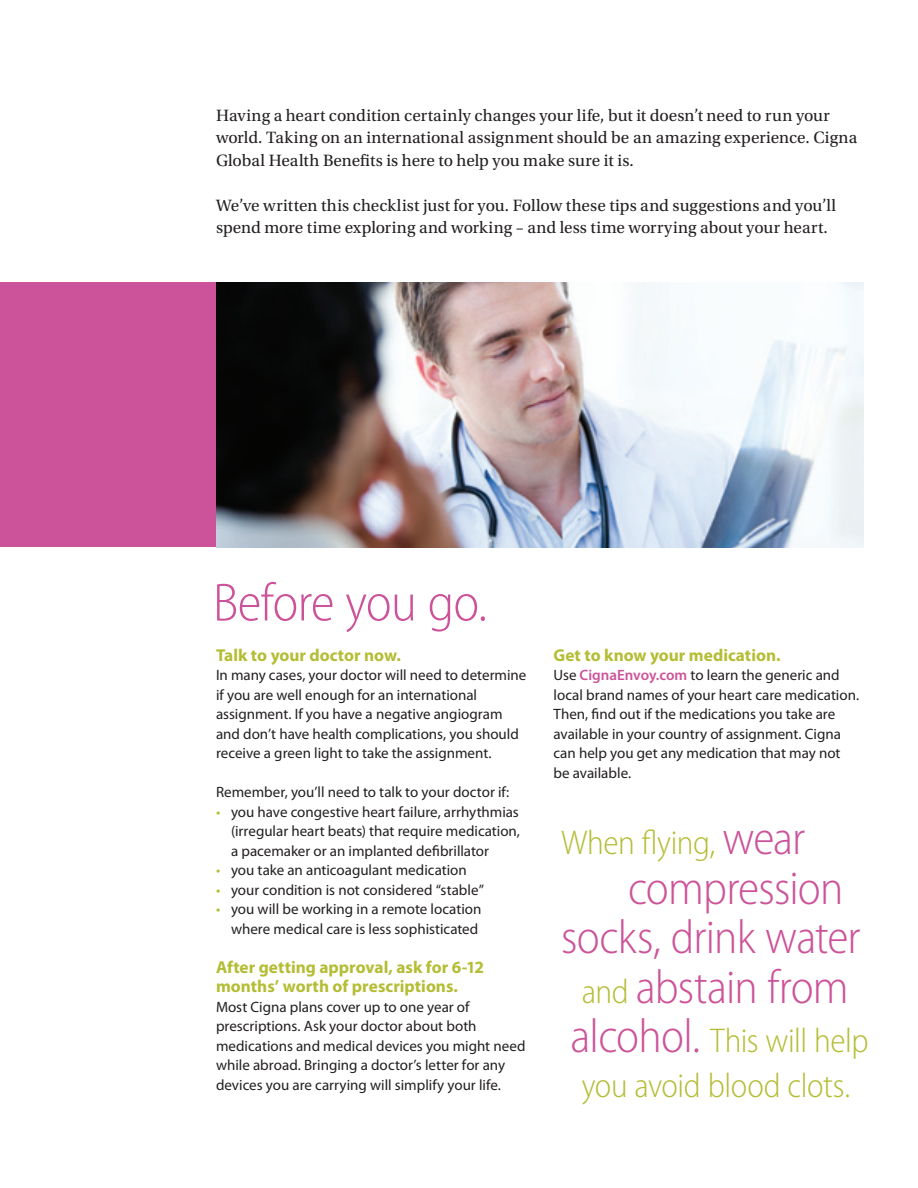
<style>
.page{position:relative;width:918px;height:1188px;background:#fff}
.page>*{position:absolute;margin:0;border:0;box-sizing:border-box;transform-origin:0 0}
.t1{font:300 semi-condensed 54px "Myriad Pro";letter-spacing:-.015em;color:#cc5399}
.t2{font:300 semi-condensed 48px/49.5px "Myriad Pro";letter-spacing:-.02em;color:#cc5399}
.t3{font:300 semi-condensed 34.5px "Myriad Pro";letter-spacing:-.015em;color:#b4bd34}
.t4{font:17.25px/22.5px "Utopia Std";color:#231f20}
.t5{font:700 17.25px/19.5px "Myriad Pro";color:#b4bd34}
.t6{font:15px/19.5px "Myriad Pro";color:#231f20}
.s1{color:#b4bd34}
.s2{font-weight:600;color:#cc5399}
.s3{font-size:48px;color:#cc5399}
.s4{font-size:34.5px;color:#b4bd34}
</style>
<div class="page">
<img style="left:216px;top:283px;width:648px;height:264px">
<div style="left:0;top:283px;width:216px;height:264px;background:#cc5399"></div>
<p class="t4" style="left:216px;top:104px;width:643px">Having a heart condition certainly changes your life, but it doesn’t need to run your world. Taking on an international assignment should be an amazing experience. Cigna<br>Global Health Benefits is here to help you make sure it is.</p>
<p class="t4" style="left:216px;top:194px;width:622px">We’ve written this checklist just for you. Follow these tips and suggestions and you’ll spend more time exploring and working – and less time worrying about your heart.</p>
<p class="t1" style="left:213px;top:573px;width:276px">Before you go.</p>
<p class="t5" style="left:216px;top:646px;width:186px">Talk to your doctor now.</p>
<p class="t6" style="left:216px;top:666px;width:312px">In many cases, your doctor will need to determine if you are well enough for an international assignment. If you have a negative angiogram and don’t have health complications, you should receive a green light to take the assignment.</p>
<p class="t6" style="left:216px;top:783px;width:295px">Remember, you’ll need to talk to your doctor if:</p>
<p class="t6" style="left:231px;top:802px;width:291px;text-align:justify;text-indent:-15px"><span class="s1">•</span> you have congestive heart failure, arrhythmias (irregular heart beats) that require medication, a pacemaker or an implanted defibrillator</p>
<p class="t6" style="left:216px;top:861px;width:252px"><span class="s1">•</span> you take an anticoagulant medication</p>
<p class="t6" style="left:216px;top:880px;width:270px"><span class="s1">•</span> your condition is not considered “stable”</p>
<p class="t6" style="left:216px;top:900px;width:267px"><span class="s1">•</span> you will be working in a remote location</p>
<p class="t6" style="left:231px;top:919px;width:249px">where medical care is less sophisticated</p>
<p class="t5" style="left:216px;top:958px;width:270px">After getting approval, ask for 6-12 months’ worth of prescriptions.</p>
<p class="t6" style="left:216px;top:997px;width:311px">Most Cigna plans cover up to one year of prescriptions. Ask your doctor about both medications and medical devices you might need while abroad. Bringing a doctor’s letter for any devices you are carrying will simplify your life.</p>
<p class="t5" style="left:554px;top:646px;width:229px">Get to know your medication.</p>
<p class="t6" style="left:554px;top:666px;width:307px">Use <span class="s2">CignaEnvoy.com</span> to learn the generic and local brand names of your heart care medication.<br>Then, find out if the medications you take are available in your country of assignment. Cigna can help you get any medication that may not be available.</p>
<p class="t3" style="left:561px;top:824px;width:246px">When flying, <span class="s3">wear</span></p>
<p class="t2" style="left:561px;top:864px;width:301px;text-indent:67px">compression socks, drink water</p>
<p class="t2" style="left:582px;top:963px;width:269px"><span class="s4">and</span> abstain from</p>
<p class="t3" style="left:571px;top:1022px;width:300px"><span class="s3">alcohol.</span> This will help</p>
<p class="t3" style="left:582px;top:1067px;width:270px">you avoid blood clots.</p>
</div>
